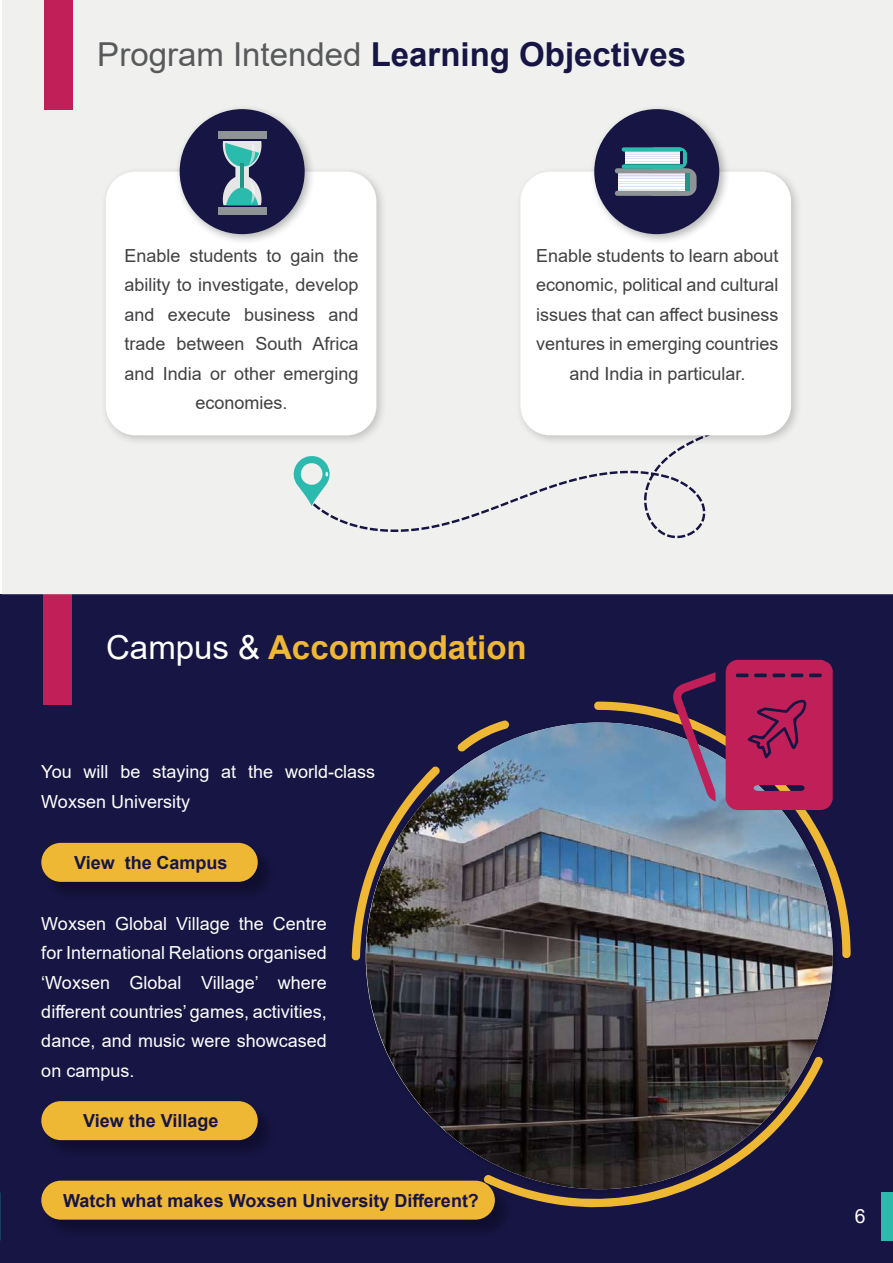
<style>
.page{position:relative;width:893px;height:1263px;background:#fff}
.page>*{position:absolute;margin:0;border:0;box-sizing:border-box;transform-origin:0 0}
.t1{font:700 33px "Arial";color:#171544}
.t2{font:700 33px "Arial";color:#efb834}
.t3{font:19.5px "Arial";color:#fff}
.t4{font:18px/29.4px "Arial";color:#414042;text-align:center}
.t5{font:18px/29.4px "Arial";color:#fff}
.t6{font:700 18px "Arial";color:#171544}
.s1{font-weight:400;color:#58595b}
.s2{font-weight:400;color:#fff}
</style>
<div class="page">
<div style="left:0;top:594px;width:893px;height:669px;background:#171544"></div>
<div style="left:43px;top:594px;width:29px;height:110px;background:#c11f57"></div>
<div style="left:2px;top:0;width:891px;height:594px;background:#f0f0ef"></div>
<div style="left:44px;top:0;width:29px;height:109px;background:#c11f57"></div>
<div style="left:100px;top:166px;width:288px;height:280px;background:#000;opacity:.2"></div>
<div style="left:106px;top:172px;width:270px;height:263px;background:#fff;border-radius:30px"></div>
<div style="left:174px;top:103px;width:142px;height:142px;background:#000;opacity:.3"></div>
<div style="left:180px;top:109px;width:125px;height:125px;background:#171544;border-radius:50%"></div>
<hr style="left:222px;top:205px;width:41px;height:2px;background:#171048">
<svg style="left:223px;top:141px;width:38px;height:64px"></svg>
<hr style="left:222px;top:139px;width:41px;height:2px;background:#171048">
<div style="left:218px;top:207px;width:48px;height:8px;background:#8e9396"></div>
<div style="left:218px;top:132px;width:48px;height:7px;background:#8e9396"></div>
<div style="left:44px;top:845px;width:232px;height:56px;background:#131139"></div>
<div style="left:41px;top:843px;width:217px;height:39px;background:#efb834;border-radius:20px"></div>
<div style="left:44px;top:1103px;width:232px;height:56px;background:#141239"></div>
<div style="left:41px;top:1101px;width:217px;height:39px;background:#efb834;border-radius:20px"></div>
<div style="left:515px;top:166px;width:288px;height:280px;background:#000;opacity:.2"></div>
<div style="left:520px;top:172px;width:271px;height:263px;background:#fff;border-radius:30px"></div>
<div style="left:589px;top:103px;width:141px;height:142px;background:#000;opacity:.3"></div>
<div style="left:594px;top:109px;width:125px;height:125px;background:#171544;border-radius:50%"></div>
<div style="left:645px;top:168px;width:52px;height:28px;background:#8e9396;border-radius:9px"></div>
<svg style="left:615px;top:147px;width:75px;height:49px"></svg>
<hr style="left:624px;top:164px;width:59px;height:1px;background:#259386">
<svg style="left:288px;top:431px;width:426px;height:108px"></svg>
<div style="left:882px;top:1192px;width:11px;height:48px;background:#2bbaad"></div>
<img style="left:366px;top:722px;width:467px;height:467px;border-radius:233px">
<svg style="left:592px;top:701px;width:259px;height:256px"></svg>
<svg style="left:351px;top:766px;width:93px;height:364px"></svg>
<svg style="left:482px;top:1055px;width:341px;height:153px"></svg>
<svg style="left:457px;top:720px;width:54px;height:35px"></svg>
<div style="left:44px;top:1182px;width:469px;height:57px;background:#121137"></div>
<div style="left:41px;top:1181px;width:454px;height:39px;background:#efb834;border-radius:20px"></div>
<svg style="left:671px;top:672px;width:45px;height:129px"></svg>
<svg style="left:725px;top:660px;width:108px;height:150px"></svg>
<h1 class="t1" style="left:97px;top:31px;width:590px"><span class="s1">Program Intended</span> Learning Objectives</h1>
<p class="t4" style="left:125px;top:241px;width:235px">Enable students to gain the ability to investigate, develop and execute business and trade between South Africa and India or other emerging economies.</p>
<p class="t4" style="left:536px;top:241px;width:244px">Enable students to learn about economic, political and cultural issues that can affect business ventures in emerging countries and India in particular.</p>
<h1 class="t2" style="left:106px;top:624px;width:422px"><span class="s2">Campus &amp;</span> Accommodation</h1>
<p class="t5" style="left:41px;top:757px;width:335px">You will be staying at the world-class<br>Woxsen University</p>
<p class="t6" style="left:74px;top:850px;width:155px">View the Campus</p>
<p class="t5" style="left:41px;top:909px;width:287px;text-align:justify">Woxsen Global Village the Centre for International Relations organised ‘Woxsen Global Village’ where different countries’ games, activities, dance, and music were showcased on campus.</p>
<p class="t6" style="left:83px;top:1108px;width:137px">View the Village</p>
<p class="t6" style="left:63px;top:1187px;width:417px">Watch what makes Woxsen University Different?</p>
<p class="t3" style="left:855px;top:1203px;width:12px">6</p>
</div>
